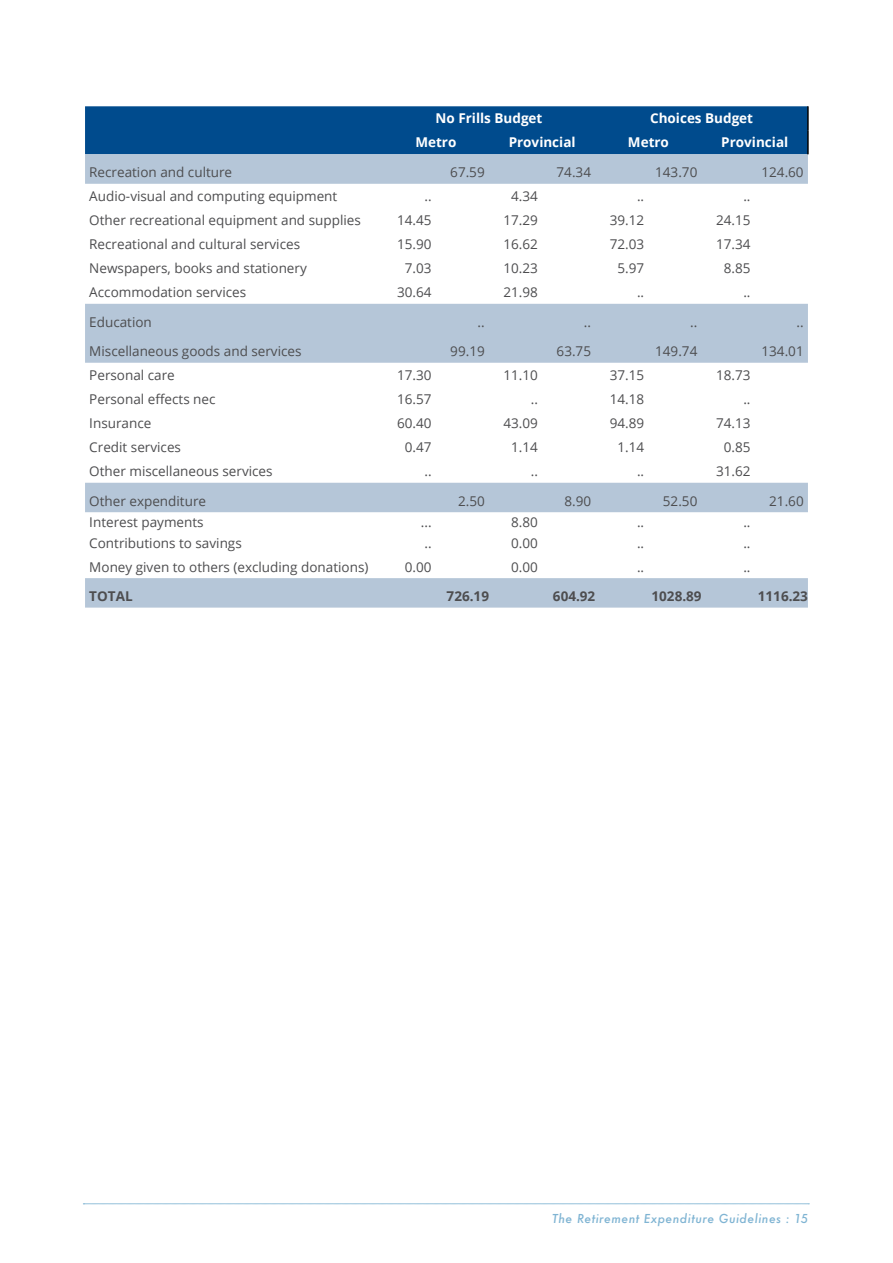
<style>
.page{position:relative;width:893px;height:1263px;background:#fff}
.page>*{position:absolute;margin:0;border:0;box-sizing:border-box;transform-origin:0 0}
.t1{font:13.5px "Open Sans";color:#4d4d4f}
.t2{font:700 13.5px "Open Sans";color:#fff}
.t3{font:700 13.5px "Open Sans";color:#4d4d4f}
.t4{font:italic 500 12px "Futura";letter-spacing:.04em;color:#7fb4d3}
</style>
<div class="page">
<svg style="left:83px;top:1203px;width:726px;height:1px"></svg>
<div style="left:85px;top:106px;width:722px;height:48px;background:#004b8d"></div>
<svg style="left:85px;top:154px;width:723px;height:454px"></svg>
<hr style="left:807px;top:106px;width:2px;height:24px;background:#000">
<hr style="left:807px;top:130px;width:2px;height:24px;background:#000">
<p class="t2" style="left:436px;top:109px;width:108px">No Frills Budget</p>
<p class="t2" style="left:650px;top:109px;width:105px">Choices Budget</p>
<p class="t2" style="left:415px;top:133px;width:43px">Metro</p>
<p class="t2" style="left:509px;top:133px;width:68px">Provincial</p>
<p class="t2" style="left:628px;top:133px;width:43px">Metro</p>
<p class="t2" style="left:721px;top:133px;width:68px">Provincial</p>
<p class="t1" style="left:89px;top:163px;width:144px">Recreation and culture</p>
<p class="t1" style="left:450px;top:163px;width:36px">67.59</p>
<p class="t1" style="left:557px;top:163px;width:36px">74.34</p>
<p class="t1" style="left:655px;top:163px;width:44px">143.70</p>
<p class="t1" style="left:761px;top:163px;width:44px">124.60</p>
<p class="t1" style="left:89px;top:187px;width:250px">Audio-visual and computing equipment</p>
<p class="t1" style="left:424px;top:187px;width:9px">..</p>
<p class="t1" style="left:511px;top:187px;width:28px">4.34</p>
<p class="t1" style="left:637px;top:187px;width:9px">..</p>
<p class="t1" style="left:743px;top:187px;width:9px">..</p>
<p class="t1" style="left:89px;top:211px;width:273px">Other recreational equipment and supplies</p>
<p class="t1" style="left:397px;top:211px;width:36px">14.45</p>
<p class="t1" style="left:503px;top:211px;width:36px">17.29</p>
<p class="t1" style="left:610px;top:211px;width:36px">39.12</p>
<p class="t1" style="left:716px;top:211px;width:36px">24.15</p>
<p class="t1" style="left:89px;top:235px;width:212px">Recreational and cultural services</p>
<p class="t1" style="left:397px;top:235px;width:36px">15.90</p>
<p class="t1" style="left:503px;top:235px;width:36px">16.62</p>
<p class="t1" style="left:610px;top:235px;width:36px">72.03</p>
<p class="t1" style="left:716px;top:235px;width:36px">17.34</p>
<p class="t1" style="left:89px;top:259px;width:219px">Newspapers, books and stationery</p>
<p class="t1" style="left:405px;top:259px;width:28px">7.03</p>
<p class="t1" style="left:503px;top:259px;width:36px">10.23</p>
<p class="t1" style="left:617px;top:259px;width:28px">5.97</p>
<p class="t1" style="left:724px;top:259px;width:28px">8.85</p>
<p class="t1" style="left:89px;top:283px;width:158px">Accommodation services</p>
<p class="t1" style="left:397px;top:283px;width:36px">30.64</p>
<p class="t1" style="left:503px;top:283px;width:36px">21.98</p>
<p class="t1" style="left:637px;top:283px;width:9px">..</p>
<p class="t1" style="left:743px;top:283px;width:9px">..</p>
<p class="t1" style="left:89px;top:313px;width:64px">Education</p>
<p class="t1" style="left:478px;top:313px;width:9px">..</p>
<p class="t1" style="left:584px;top:313px;width:9px">..</p>
<p class="t1" style="left:690px;top:313px;width:9px">..</p>
<p class="t1" style="left:796px;top:313px;width:9px">..</p>
<p class="t1" style="left:89px;top:342px;width:214px">Miscellaneous goods and services</p>
<p class="t1" style="left:450px;top:342px;width:36px">99.19</p>
<p class="t1" style="left:557px;top:342px;width:36px">63.75</p>
<p class="t1" style="left:655px;top:342px;width:44px">149.74</p>
<p class="t1" style="left:761px;top:342px;width:44px">134.01</p>
<p class="t1" style="left:89px;top:366px;width:87px">Personal care</p>
<p class="t1" style="left:397px;top:366px;width:36px">17.30</p>
<p class="t1" style="left:503px;top:366px;width:36px">11.10</p>
<p class="t1" style="left:610px;top:366px;width:36px">37.15</p>
<p class="t1" style="left:716px;top:366px;width:36px">18.73</p>
<p class="t1" style="left:89px;top:390px;width:128px">Personal effects nec</p>
<p class="t1" style="left:397px;top:390px;width:36px">16.57</p>
<p class="t1" style="left:531px;top:390px;width:9px">..</p>
<p class="t1" style="left:610px;top:390px;width:36px">14.18</p>
<p class="t1" style="left:743px;top:390px;width:9px">..</p>
<p class="t1" style="left:89px;top:414px;width:64px">Insurance</p>
<p class="t1" style="left:397px;top:414px;width:36px">60.40</p>
<p class="t1" style="left:503px;top:414px;width:36px">43.09</p>
<p class="t1" style="left:610px;top:414px;width:36px">94.89</p>
<p class="t1" style="left:716px;top:414px;width:36px">74.13</p>
<p class="t1" style="left:89px;top:438px;width:93px">Credit services</p>
<p class="t1" style="left:405px;top:438px;width:28px">0.47</p>
<p class="t1" style="left:511px;top:438px;width:28px">1.14</p>
<p class="t1" style="left:617px;top:438px;width:28px">1.14</p>
<p class="t1" style="left:724px;top:438px;width:28px">0.85</p>
<p class="t1" style="left:89px;top:462px;width:185px">Other miscellaneous services</p>
<p class="t1" style="left:424px;top:462px;width:9px">..</p>
<p class="t1" style="left:531px;top:462px;width:9px">..</p>
<p class="t1" style="left:637px;top:462px;width:9px">..</p>
<p class="t1" style="left:716px;top:462px;width:36px">31.62</p>
<p class="t1" style="left:89px;top:492px;width:118px">Other expenditure</p>
<p class="t1" style="left:458px;top:492px;width:28px">2.50</p>
<p class="t1" style="left:564px;top:492px;width:28px">8.90</p>
<p class="t1" style="left:663px;top:492px;width:36px">52.50</p>
<p class="t1" style="left:769px;top:492px;width:36px">21.60</p>
<p class="t1" style="left:89px;top:513px;width:116px">Interest payments</p>
<p class="t1" style="left:421px;top:513px;width:12px">...</p>
<p class="t1" style="left:511px;top:513px;width:28px">8.80</p>
<p class="t1" style="left:637px;top:513px;width:9px">..</p>
<p class="t1" style="left:743px;top:513px;width:9px">..</p>
<p class="t1" style="left:89px;top:534px;width:154px">Contributions to savings</p>
<p class="t1" style="left:424px;top:534px;width:9px">..</p>
<p class="t1" style="left:511px;top:534px;width:28px">0.00</p>
<p class="t1" style="left:637px;top:534px;width:9px">..</p>
<p class="t1" style="left:743px;top:534px;width:9px">..</p>
<p class="t1" style="left:89px;top:558px;width:281px">Money given to others (excluding donations)</p>
<p class="t1" style="left:405px;top:558px;width:28px">0.00</p>
<p class="t1" style="left:511px;top:558px;width:28px">0.00</p>
<p class="t1" style="left:637px;top:558px;width:9px">..</p>
<p class="t1" style="left:743px;top:558px;width:9px">..</p>
<p class="t3" style="left:89px;top:587px;width:45px">TOTAL</p>
<p class="t3" style="left:447px;top:587px;width:44px">726.19</p>
<p class="t3" style="left:553px;top:587px;width:44px">604.92</p>
<p class="t3" style="left:652px;top:587px;width:52px">1028.89</p>
<p class="t3" style="left:758px;top:587px;width:52px">1116.23</p>
<p class="t4" style="left:552px;top:1210px;width:257px">The Retirement Expenditure Guidelines : 15</p>
</div>
